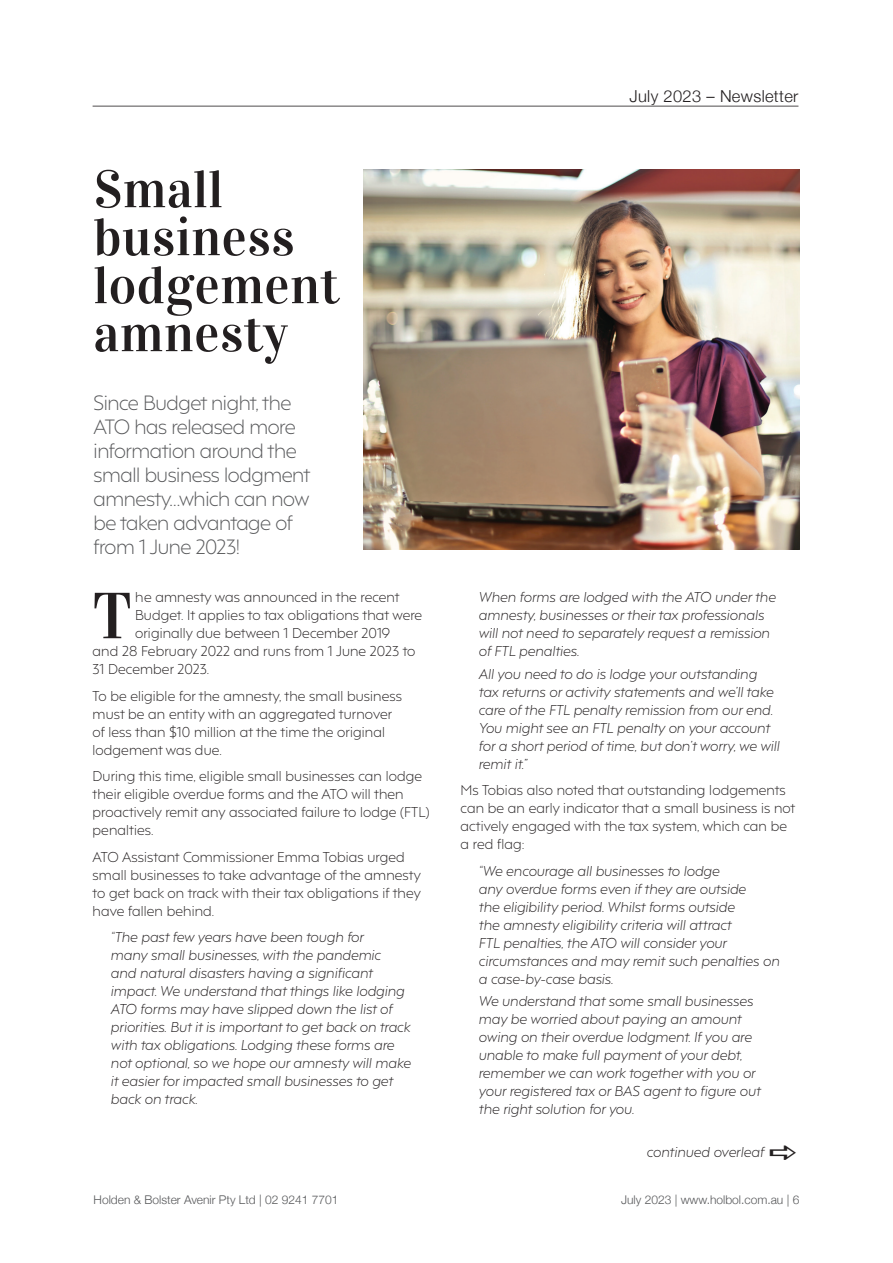
<style>
.page{position:relative;width:893px;height:1263px;background:#fff}
.page>*{position:absolute;margin:0;border:0;box-sizing:border-box;transform-origin:0 0}
.t1{font:65.1px "Vidaloka";color:#231f20}
.t2{font:52.5px/48px "Vidaloka";letter-spacing:.01em;color:#231f20}
.t3{font:300 19.5px/24px "F37 Hooj";letter-spacing:-.02em;color:#57585a}
.t4{font:300 16.5px "Helvetica Neue";letter-spacing:.02em;color:#231f20}
.t5{font:italic 300 13.5px/18px "F37 Hooj";letter-spacing:.01em;color:#231f20}
.t6{font:300 13.5px/18px "F37 Hooj";letter-spacing:.01em;color:#231f20}
.t7{font:300 12px "Helvetica Neue";color:#57585a}
</style>
<div class="page">
<hr style="left:93px;top:106px;width:705px;height:1px;background:#231f20">
<img style="left:363px;top:169px;width:436px;height:380px">
<h2 class="t2" style="left:94px;top:166px;width:248px">Small business lodgement amnesty</h2>
<h3 class="t3" style="left:94px;top:388px;width:218px">Since Budget night, the<br>ATO has released more information around the small business lodgment amnesty…which can now be taken advantage of from 1 June 2023!</h3>
<h1 class="t1" style="left:93px;top:577px;width:41px">T</h1>
<p class="t6" style="left:135px;top:587px;width:266px">he amnesty was announced in the recent</p>
<p class="t6" style="left:135px;top:605px;width:289px">Budget. It applies to tax obligations that were</p>
<p class="t6" style="left:135px;top:623px;width:257px">originally due between 1 December 2019</p>
<p class="t6" style="left:93px;top:641px;width:324px">and 28 February 2022 and runs from 1 June 2023 to</p>
<p class="t6" style="left:93px;top:659px;width:118px">31 December 2023.</p>
<p class="t6" style="left:93px;top:685px;width:311px">To be eligible for the amnesty, the small business must be an entity with an aggregated turnover of less than $10 million at the time the original lodgement was due.</p>
<p class="t6" style="left:93px;top:766px;width:338px">During this time, eligible small businesses can lodge their eligible overdue forms and the ATO will then proactively remit any associated failure to lodge (FTL) penalties.</p>
<p class="t6" style="left:93px;top:846px;width:330px">ATO Assistant Commissioner Emma Tobias urged small businesses to take advantage of the amnesty to get back on track with their tax obligations if they have fallen behind.</p>
<p class="t5" style="left:111px;top:927px;width:301px">“The past few years have been tough for<br>many small businesses, with the pandemic<br>and natural disasters having a significant impact. We understand that things like lodging ATO forms may have slipped down the list of priorities. But it is important to get back on track with tax obligations. Lodging these forms are not optional, so we hope our amnesty will make it easier for impacted small businesses to get back on track.</p>
<p class="t4" style="left:629px;top:83px;width:170px">July 2023 – Newsletter</p>
<p class="t5" style="left:479px;top:587px;width:298px">When forms are lodged with the ATO under the amnesty, businesses or their tax professionals will not need to separately request a remission of FTL penalties.</p>
<p class="t5" style="left:479px;top:663px;width:302px">All you need to do is lodge your outstanding tax returns or activity statements and we’ll take care of the FTL penalty remission from our end.<br>You might see an FTL penalty on your account for a short period of time, but don’t worry, we will remit it.”</p>
<p class="t6" style="left:461px;top:780px;width:336px">Ms Tobias also noted that outstanding lodgements can be an early indicator that a small business is not actively engaged with the tax system, which can be a red flag:</p>
<p class="t5" style="left:479px;top:860px;width:302px">“We encourage all businesses to lodge<br>any overdue forms even if they are outside<br>the eligibility period. Whilst forms outside<br>the amnesty eligibility criteria will attract<br>FTL penalties, the ATO will consider your circumstances and may remit such penalties on a case-by-case basis.</p>
<p class="t5" style="left:479px;top:991px;width:283px">We understand that some small businesses may be worried about paying an amount owing on their overdue lodgment. If you are unable to make full payment of your debt, remember we can work together with you or your registered tax or BAS agent to figure out the right solution for you.</p>
<p class="t5" style="left:646px;top:1142px;width:119px">continued overleaf</p>
<p class="t7" style="left:94px;top:1190px;width:246px">Holden &amp; Bolster Avenir Pty Ltd | 02 9241 7701</p>
<p class="t7" style="left:621px;top:1190px;width:180px">July 2023 | www.holbol.com.au | 6</p>
</div>
